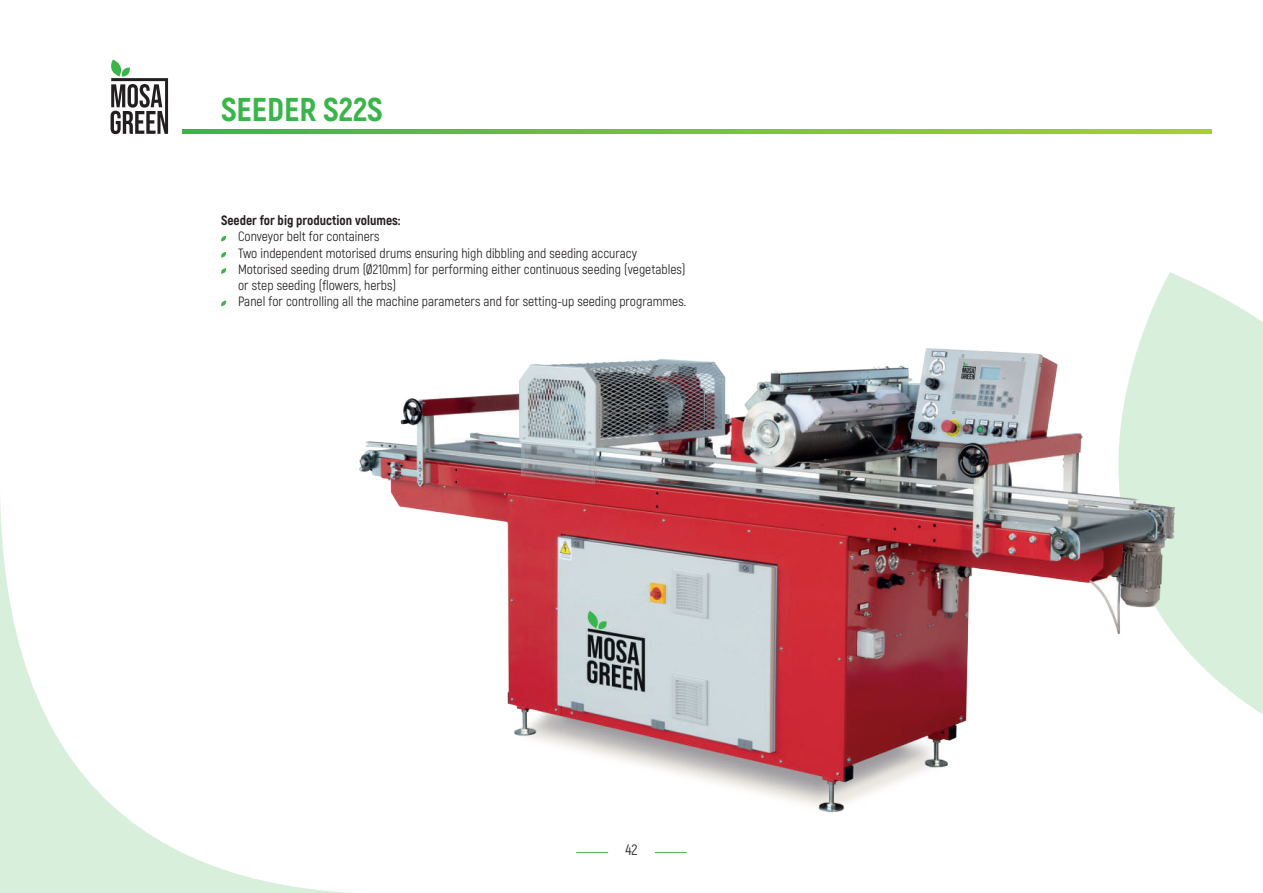
<style>
.page{position:relative;width:1263px;height:893px;background:#fff}
.page>*{position:absolute;margin:0;border:0;box-sizing:border-box;transform-origin:0 0}
.t1{font:800 33px "Akrobat";color:#3ab54a}
.t2{font:15px "Akrobat";color:#231f20}
.t3{font:13.5px/16.2px "Akrobat";color:#231f20}
.t4{font:800 13.5px "Akrobat";color:#231f20}
</style>
<div class="page">
<svg style="left:0;top:501px;width:354px;height:392px"></svg>
<svg style="left:110px;top:60px;width:58px;height:74px"></svg>
<svg style="left:183px;top:130px;width:1029px;height:4px;background:#74c041"></svg>
<hr style="left:576px;top:852px;width:32px;height:1px;background:#3ab54a">
<hr style="left:655px;top:852px;width:32px;height:1px;background:#3ab54a">
<img style="left:298px;top:272px;width:965px;height:560px">
<svg style="left:221px;top:236px;width:6px;height:6px"></svg>
<svg style="left:221px;top:252px;width:6px;height:6px"></svg>
<svg style="left:221px;top:268px;width:6px;height:6px"></svg>
<svg style="left:221px;top:300px;width:6px;height:6px"></svg>
<h1 class="t1" style="left:221px;top:89px;width:163px">SEEDER S22S</h1>
<p class="t4" style="left:221px;top:212px;width:181px">Seeder for big production volumes:</p>
<p class="t3" style="left:238px;top:229px;width:450px">Conveyor belt for containers<br>Two independent motorised drums ensuring high dibbling and seeding accuracy Motorised seeding drum (Ø210mm) for performing either continuous seeding (vegetables) or step seeding (flowers, herbs)<br>Panel for controlling all the machine parameters and for setting-up seeding programmes.</p>
<p class="t2" style="left:625px;top:841px;width:14px">42</p>
</div>
